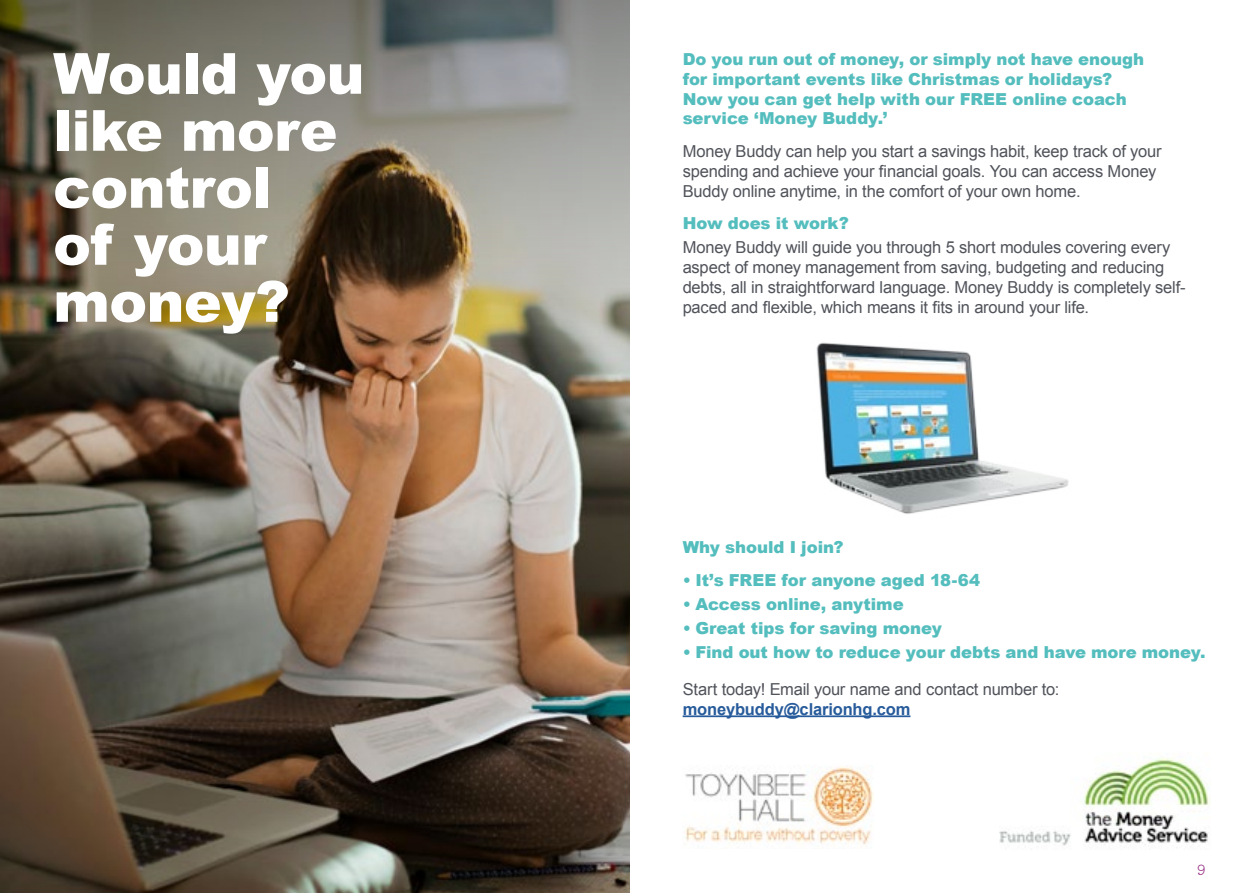
<style>
.page{position:relative;width:1259px;height:893px;background:#fff}
.page>*{position:absolute;margin:0;border:0;box-sizing:border-box;transform-origin:0 0}
.t1{font:900 56.7px/57px "Arial";letter-spacing:-.01em;color:#fff}
.t2{font:16.5px/19.8px "Arial";letter-spacing:-.01em;color:#50535a}
.t3{font:900 16.5px/19.8px "Arial";letter-spacing:-.005em;color:#54bdbd}
.t4{font:16.5px "Archer";color:#9a3487}
.s1{font-weight:700;color:#275b9b}
</style>
<div class="page">
<img style="left:0;top:357px;width:629px;height:536px">
<img style="left:0;top:0;width:629px;height:357px">
<img style="left:999px;top:758px;width:211px;height:88px">
<img style="left:685px;top:766px;width:189px;height:79px">
<hr style="left:682px;top:715px;width:228px;height:2px;background:#275b9b">
<img style="left:816px;top:342px;width:253px;height:172px">
<p class="t1" style="left:53px;top:43px;width:313px">Would you like more control<br>of your money?</p>
<p class="t3" style="left:682px;top:49px;width:463px">Do you run out of money, or simply not have enough for important events like Christmas or holidays?<br>Now you can get help with our FREE online coach service ‘Money Buddy.’</p>
<p class="t2" style="left:682px;top:141px;width:480px">Money Buddy can help you start a savings habit, keep track of your spending and achieve your financial goals. You can access Money<br>Buddy online anytime, in the comfort of your own home.</p>
<p class="t3" style="left:682px;top:213px;width:168px">How does it work?</p>
<p class="t2" style="left:682px;top:238px;width:504px">Money Buddy will guide you through 5 short modules covering every aspect of money management from saving, budgeting and reducing debts, all in straightforward language. Money Buddy is completely self&shy;paced and flexible, which means it fits in around your life.</p>
<p class="t3" style="left:682px;top:537px;width:162px">Why should I join?</p>
<p class="t3" style="left:682px;top:569px;width:299px">• It’s FREE for anyone aged 18-64</p>
<p class="t3" style="left:682px;top:593px;width:223px">• Access online, anytime</p>
<p class="t3" style="left:682px;top:618px;width:261px">• Great tips for saving money</p>
<p class="t3" style="left:682px;top:642px;width:524px">• Find out how to reduce your debts and have more money.</p>
<p class="t2" style="left:682px;top:679px;width:378px">Start today! Email your name and contact number to: <span class="s1">moneybuddy@clarionhg.com</span></p>
<p class="t4" style="left:1197px;top:856px;width:10px">9</p>
</div>
